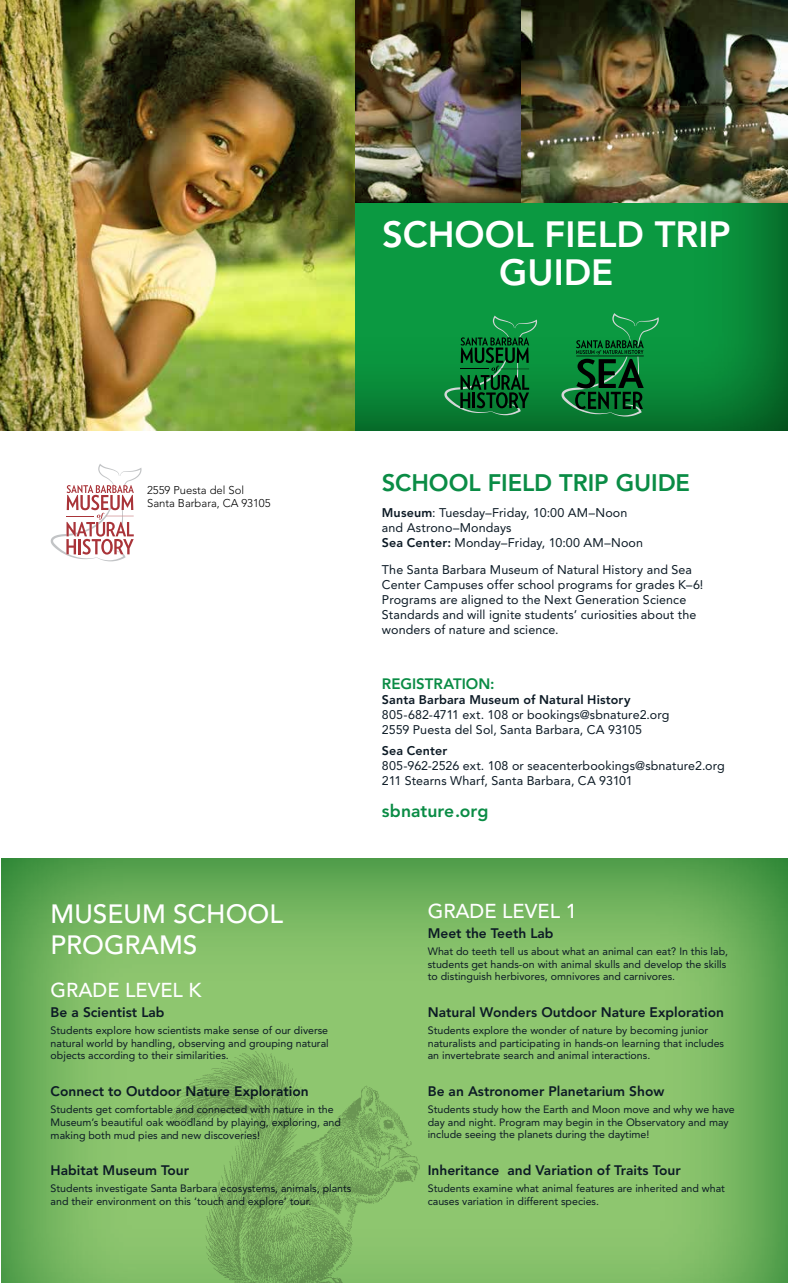
<style>
.page{position:relative;width:788px;height:1283px;background:#fff}
.page>*{position:absolute;margin:0;border:0;box-sizing:border-box;transform-origin:0 0}
.t1{font:800 36.25px/38px "Avenir";color:#fff;text-align:center}
.t2{font:500 26.25px/31.5px "Avenir";color:#fff}
.t3{font:800 23.75px "Avenir";letter-spacing:-.005em;color:#0a8c45}
.t4{font:500 20px "Avenir";color:#fff}
.t5{font:800 17.5px "Avenir";color:#0a8c45}
.t6{font:800 15px "Avenir";color:#0a8c45}
.t7{font:800 13.75px "Avenir";color:#0c1a25}
.t8{font:12.5px/15px "Avenir";letter-spacing:.005em;color:#0c1a25}
.t9{font:800 12.5px "Avenir";letter-spacing:.01em;color:#0c1a25}
.t10{font:300 11.25px/13.5px "Avenir";color:#000}
.t11{font:10.62px/12.8px "Avenir";color:#0c1a25}
.s1{font-weight:800}
</style>
<div class="page">
<img style="left:0;top:0;width:788px;height:431px">
<div style="left:0;top:858px;width:787px;height:424px;background:#0a8c45;opacity:.95"></div>
<svg style="left:51px;top:464px;width:90px;height:97px"></svg>
<svg style="left:444px;top:315px;width:93px;height:100px"></svg>
<svg style="left:561px;top:313px;width:97px;height:103px"></svg>
<img style="left:167px;top:1050px;width:253px;height:232px">
<h1 class="t1" style="left:382px;top:215px;width:350px">SCHOOL FIELD TRIP<br>GUIDE</h1>
<p class="t10" style="left:147px;top:483px;width:125px">2559 Puesta del Sol<br>Santa Barbara, CA 93105</p>
<h3 class="t3" style="left:382px;top:468px;width:309px">SCHOOL FIELD TRIP GUIDE</h3>
<p class="t8" style="left:382px;top:505px;width:262px"><span class="s1">Museum</span>: Tuesday–Friday, 10:00 AM–Noon and Astrono–Mondays<br><span class="s1">Sea Center:</span> Monday–Friday, 10:00 AM–Noon</p>
<p class="t8" style="left:382px;top:561px;width:323px">The Santa Barbara Museum of Natural History and Sea Center Campuses offer school programs for grades K–6!<br>Programs are aligned to the Next Generation Science Standards and will ignite students’ curiosities about the wonders of nature and science.</p>
<h3 class="t6" style="left:382px;top:675px;width:114px">REGISTRATION:</h3>
<p class="t9" style="left:382px;top:692px;width:250px">Santa Barbara Museum of Natural History</p>
<p class="t8" style="left:382px;top:707px;width:289px">805-682-4711 ext. 108 or bookings@sbnature2.org<br>2559 Puesta del Sol, Santa Barbara, CA 93105</p>
<p class="t9" style="left:382px;top:743px;width:67px">Sea Center</p>
<p class="t8" style="left:382px;top:758px;width:344px">805-962-2526 ext. 108 or seacenterbookings@sbnature2.org<br>211 Stearns Wharf, Santa Barbara, CA 93101</p>
<h3 class="t5" style="left:382px;top:800px;width:108px">sbnature.org</h3>
<h2 class="t2" style="left:51px;top:898px;width:234px">MUSEUM SCHOOL<br>PROGRAMS</h2>
<h3 class="t4" style="left:51px;top:978px;width:152px">GRADE LEVEL K</h3>
<p class="t7" style="left:51px;top:1004px;width:115px">Be a Scientist Lab</p>
<p class="t11" style="left:51px;top:1024px;width:279px;text-align:justify">Students explore how scientists make sense of our diverse natural world by handling, observing and grouping natural objects according to their similarities.</p>
<p class="t7" style="left:51px;top:1083px;width:259px">Connect to Outdoor Nature Exploration</p>
<p class="t11" style="left:51px;top:1103px;width:292px">Students get comfortable and connected with nature in the<br>Museum’s beautiful oak woodland by playing, exploring, and making both mud pies and new discoveries!</p>
<p class="t7" style="left:51px;top:1162px;width:140px">Habitat Museum Tour</p>
<p class="t11" style="left:51px;top:1182px;width:302px">Students investigate Santa Barbara ecosystems, animals, plants and their environment on this ‘touch and explore’ tour.</p>
<h3 class="t4" style="left:428px;top:899px;width:150px">GRADE LEVEL 1</h3>
<p class="t7" style="left:428px;top:925px;width:127px">Meet the Teeth Lab</p>
<p class="t11" style="left:428px;top:944px;width:302px">What do teeth tell us about what an animal can eat? In this lab, students get hands-on with animal skulls and develop the skills to distinguish herbivores, omnivores and carnivores.</p>
<p class="t7" style="left:428px;top:1004px;width:298px">Natural Wonders Outdoor Nature Exploration</p>
<p class="t11" style="left:428px;top:1023px;width:298px">Students explore the wonder of nature by becoming junior naturalists and participating in hands-on learning that includes an invertebrate search and animal interactions.</p>
<p class="t7" style="left:428px;top:1083px;width:238px">Be an Astronomer Planetarium Show</p>
<p class="t11" style="left:428px;top:1102px;width:308px">Students study how the Earth and Moon move and why we have day and night. Program may begin in the Observatory and may include seeing the planets during the daytime!</p>
<p class="t7" style="left:428px;top:1162px;width:254px">Inheritance and Variation of Traits Tour</p>
<p class="t11" style="left:428px;top:1181px;width:299px">Students examine what animal features are inherited and what causes variation in different species.</p>
</div>
